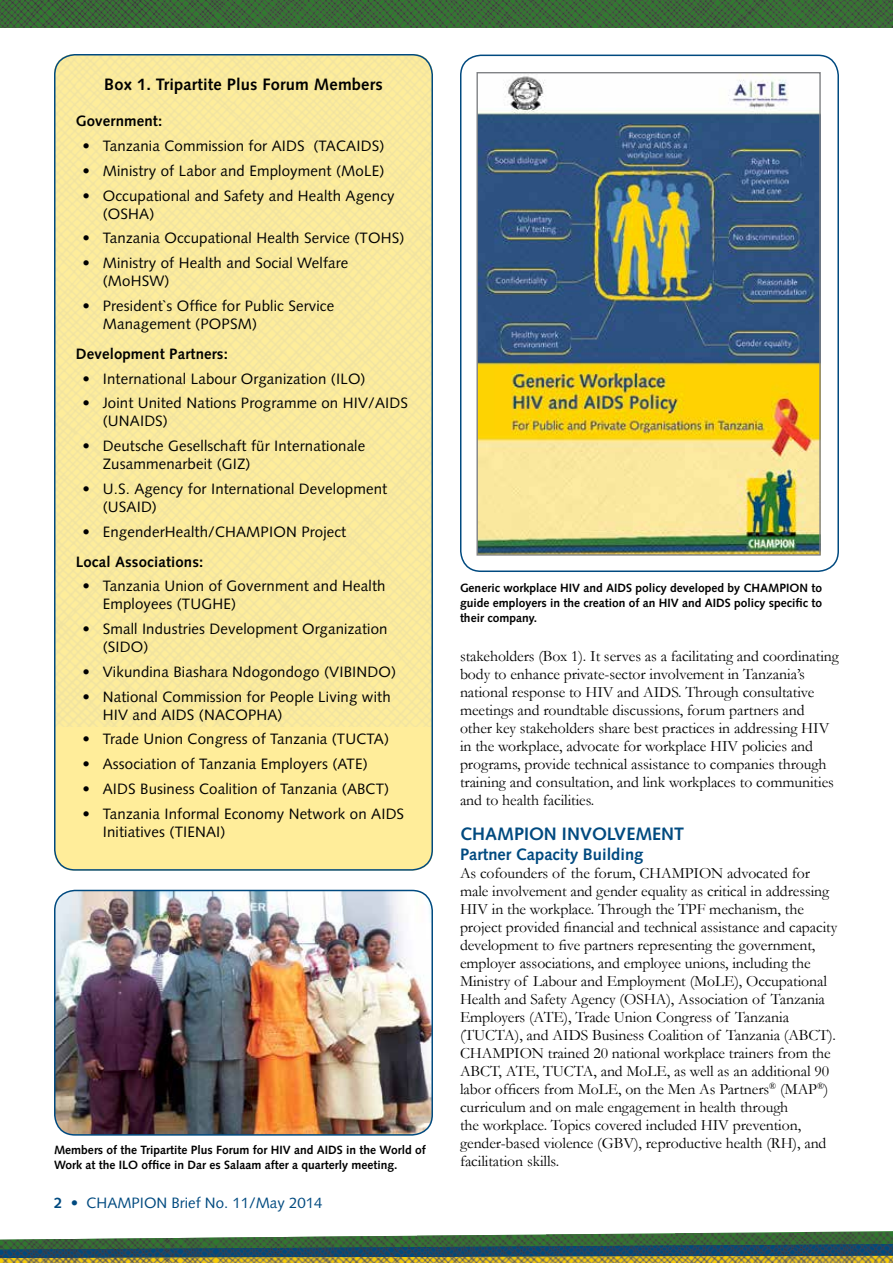
<style>
.page{position:relative;width:893px;height:1263px;background:#fff}
.page>*{position:absolute;margin:0;border:0;box-sizing:border-box;transform-origin:0 0}
.t1{font:700 18px "Syntax LT Std";color:#004a80}
.t2{font:700 16.5px "Syntax LT Std";letter-spacing:.01em;color:#000}
.t3{font:700 16.5px "Syntax LT Std";color:#004a80}
.t4{font:15.75px/18px "Garamond";letter-spacing:-.005em;color:#000}
.t5{font:15px/18px "Syntax LT Std";letter-spacing:.01em;color:#000}
.t6{font:700 15px "Syntax LT Std";letter-spacing:.01em;color:#000}
.t7{font:15px "Syntax LT Std";color:#004a80}
.t8{font:700 12px/15px "Syntax LT Std";color:#000;text-align:justify}
.s1{font-weight:700}
</style>
<div class="page">
<img style="left:0;top:0;width:892px;height:27px">
<svg style="left:892px;top:0;width:1px;height:27px"></svg>
<svg style="left:0;top:1231px;width:893px;height:25px"></svg>
<img style="left:0;top:1256px;width:893px;height:7px">
<div style="left:54px;top:54px;width:379px;height:817px;background:#ffed9a;border-radius:20px"></div>
<img style="left:54px;top:54px;width:379px;height:672px">
<div style="left:54px;top:54px;width:379px;height:817px;border:2px solid #004a80;border-radius:20px"></div>
<img style="left:476px;top:72px;width:345px;height:484px">
<div style="left:460px;top:55px;width:379px;height:517px;border:2px solid #004a80;border-radius:20px"></div>
<img style="left:55px;top:890px;width:377px;height:245px">
<div style="left:54px;top:890px;width:379px;height:246px;border:2px solid #004a80;border-radius:20px"></div>
<p class="t2" style="left:104px;top:74px;width:280px">Box 1. Tripartite Plus Forum Members</p>
<p class="t6" style="left:76px;top:113px;width:88px">Government:</p>
<p class="t5" style="left:82px;top:137px;width:303px">• Tanzania Commission for AIDS (TACAIDS)</p>
<p class="t5" style="left:82px;top:162px;width:303px">• Ministry of Labor and Employment (MoLE)</p>
<p class="t5" style="left:103px;top:186px;width:293px;text-indent:-20px">• Occupational and Safety and Health Agency (OSHA)</p>
<p class="t5" style="left:82px;top:229px;width:323px">• Tanzania Occupational Health Service (TOHS)</p>
<p class="t5" style="left:103px;top:254px;width:247px;text-indent:-20px">• Ministry of Health and Social Welfare (MoHSW)</p>
<p class="t5" style="left:103px;top:297px;width:233px;text-indent:-20px">• President`s Office for Public Service<br>Management (POPSM)</p>
<p class="t6" style="left:76px;top:345px;width:154px">Development Partners:</p>
<p class="t5" style="left:82px;top:369px;width:285px">• International Labour Organization (ILO)</p>
<p class="t5" style="left:103px;top:394px;width:307px;text-indent:-20px">• Joint United Nations Programme on HIV/AIDS (UNAIDS)</p>
<p class="t5" style="left:103px;top:437px;width:264px;text-indent:-20px">• Deutsche Gesellschaft für Internationale<br>Zusammenarbeit (GIZ)</p>
<p class="t5" style="left:103px;top:480px;width:286px;text-indent:-20px">• U.S. Agency for International Development (USAID)</p>
<p class="t5" style="left:82px;top:522px;width:265px">• EngenderHealth/CHAMPION Project</p>
<p class="t6" style="left:76px;top:553px;width:129px">Local Associations:</p>
<p class="t5" style="left:103px;top:577px;width:284px;text-indent:-20px">• Tanzania Union of Government and Health<br>Employees (TUGHE)</p>
<p class="t5" style="left:103px;top:620px;width:286px;text-indent:-20px">• Small Industries Development Organization (SIDO)</p>
<p class="t5" style="left:82px;top:663px;width:315px">• Vikundina Biashara Ndogondogo (VIBINDO)</p>
<p class="t5" style="left:103px;top:687px;width:289px;text-indent:-20px">• National Commission for People Living with<br>HIV and AIDS (NACOPHA)</p>
<p class="t5" style="left:82px;top:730px;width:308px">• Trade Union Congress of Tanzania (TUCTA)</p>
<p class="t5" style="left:82px;top:755px;width:287px">• Association of Tanzania Employers (ATE)</p>
<p class="t5" style="left:82px;top:780px;width:308px">• AIDS Business Coalition of Tanzania (ABCT)</p>
<p class="t5" style="left:103px;top:804px;width:303px;text-indent:-20px">• Tanzania Informal Economy Network on AIDS<br>Initiatives (TIENAI)</p>
<p class="t8" style="left:54px;top:1143px;width:373px">Members of the Tripartite Plus Forum for HIV and AIDS in the World of<br>Work at the ILO office in Dar es Salaam after a quarterly meeting.</p>
<p class="t7" style="left:54px;top:1194px;width:270px"><span class="s1">2</span> • CHAMPION Brief No. 11/May 2014</p>
<p class="t8" style="left:460px;top:580px;width:364px">Generic workplace HIV and AIDS policy developed by CHAMPION to guide employers in the creation of an HIV and AIDS policy specific to their company.</p>
<p class="t4" style="left:460px;top:647px;width:380px">stakeholders (Box 1). It serves as a facilitating and coordinating body to enhance private-sector involvement in Tanzania’s national response to HIV and AIDS. Through consultative meetings and roundtable discussions, forum partners and other key stakeholders share best practices in addressing HIV in the workplace, advocate for workplace HIV policies and programs, provide technical assistance to companies through training and consultation, and link workplaces to communities and to health facilities.</p>
<p class="t1" style="left:460px;top:824px;width:226px">CHAMPION INVOLVEMENT</p>
<p class="t3" style="left:460px;top:845px;width:185px">Partner Capacity Building</p>
<p class="t4" style="left:460px;top:864px;width:379px">As cofounders of the forum, CHAMPION advocated for male involvement and gender equality as critical in addressing HIV in the workplace. Through the TPF mechanism, the project provided financial and technical assistance and capacity development to five partners representing the government, employer associations, and employee unions, including the Ministry of Labour and Employment (MoLE), Occupational Health and Safety Agency (OSHA), Association of Tanzania Employers (ATE), Trade Union Congress of Tanzania (TUCTA), and AIDS Business Coalition of Tanzania (ABCT).<br>CHAMPION trained 20 national workplace trainers from the ABCT, ATE, TUCTA, and MoLE, as well as an additional 90 labor officers from MoLE, on the Men As Partners<sup>®</sup> (MAP<sup>®</sup>) curriculum and on male engagement in health through<br>the workplace. Topics covered included HIV prevention, gender-based violence (GBV), reproductive health (RH), and facilitation skills.</p>
</div>
